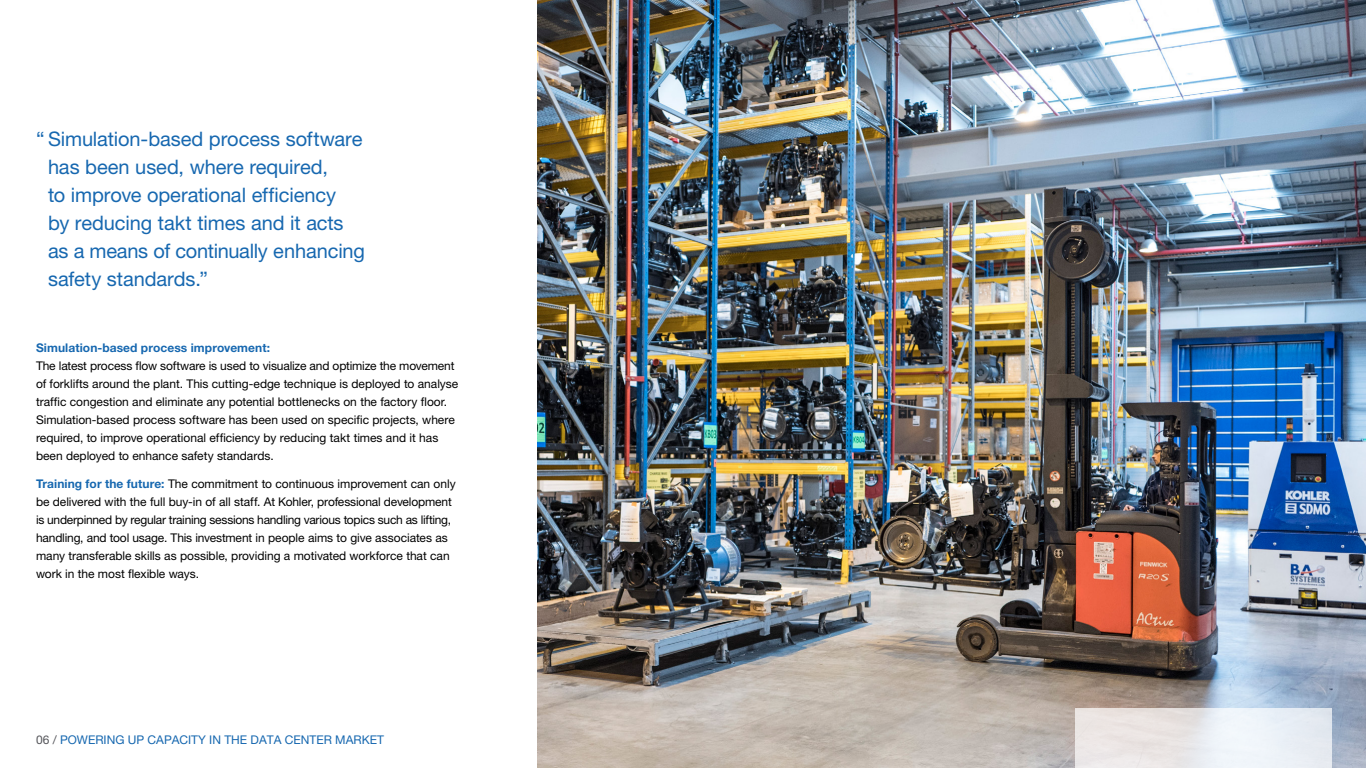
<style>
.page{position:relative;width:1366px;height:768px;background:#fff}
.page>*{position:absolute;margin:0;border:0;box-sizing:border-box;transform-origin:0 0}
.t1{font:20px/28px "Helvetica Neue LT Pro";letter-spacing:-.005em;color:#1768b0}
.t2{font:12px/18px "Helvetica Neue LT Pro";letter-spacing:-.005em;color:#000}
.t3{font:12px "Helvetica Neue LT Pro";color:#1768b0}
.t4{font:700 12px "Helvetica Neue LT Pro";letter-spacing:.005em;color:#1768b0}
.s1{font-weight:700;color:#1768b0}
.s2{color:#55565b}
</style>
<div class="page">
<img style="left:538px;top:0;width:828px;height:768px">
<svg style="left:1075px;top:708px;width:257px;height:60px"></svg>
<h1 class="t1" style="left:48px;top:124px;width:319px;text-indent:-12px">“ Simulation-based process software has been used, where required,<br>to improve operational efficiency<br>by reducing takt times and it acts as a means of continually enhancing safety standards.”</h1>
<p class="t4" style="left:36px;top:341px;width:236px">Simulation-based process improvement:</p>
<p class="t2" style="left:36px;top:357px;width:424px">The latest process flow software is used to visualize and optimize the movement of forklifts around the plant. This cutting-edge technique is deployed to analyse traffic congestion and eliminate any potential bottlenecks on the factory floor.<br>Simulation-based process software has been used on specific projects, where required, to improve operational efficiency by reducing takt times and it has been deployed to enhance safety standards.</p>
<p class="t2" style="left:36px;top:475px;width:421px"><span class="s1">Training for the future:</span> The commitment to continuous improvement can only be delivered with the full buy-in of all staff. At Kohler, professional development is underpinned by regular training sessions handling various topics such as lifting, handling, and tool usage. This investment in people aims to give associates as many transferable skills as possible, providing a motivated workforce that can work in the most flexible ways.</p>
<p class="t3" style="left:36px;top:732px;width:349px"><span class="s2">06 /</span> POWERING UP CAPACITY IN THE DATA CENTER MARKET</p>
</div>
